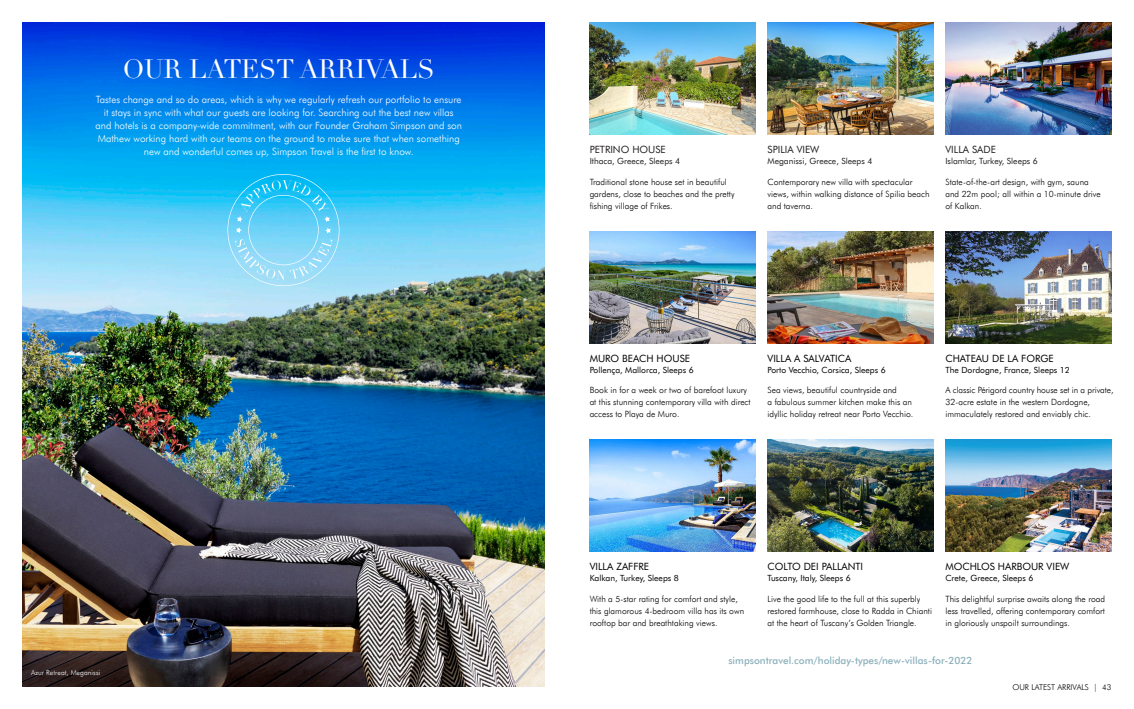
<style>
.page{position:relative;width:1134px;height:709px;background:#fff}
.page>*{position:absolute;margin:0;border:0;box-sizing:border-box;transform-origin:0 0}
.t1{font:26px "Didot";letter-spacing:-.01em;color:#fff}
.t2{font:300 10px/13px "Futura BT";color:#fff;text-align:center}
.Body_Copy{font:10px "Futura BT";color:#000}
.t3{font:500 10px "Futura BT";color:#8bb0bb}
.Body_Copy-2{font:10px "Futura BT";color:#231f20}
.t4{font:300 8.6px/12px "Futura BT";color:#000}
.Body_Copy-3{font:8.5px "Futura BT";color:#000}
.Body_Copy-4{font:8.5px "Futura BT";color:#231f20}
.t5{font:300 8px "Futura BT";color:#000}
.t6{font:300 7px "Futura BT";letter-spacing:.01em;color:#fff}
</style>
<div class="page">
<img style="left:23px;top:23px;width:521px;height:663px">
<img style="left:590px;top:23px;width:165px;height:112px">
<img style="left:590px;top:231px;width:165px;height:112px">
<img style="left:590px;top:439px;width:165px;height:112px">
<img style="left:767px;top:23px;width:166px;height:112px">
<img style="left:767px;top:231px;width:166px;height:112px">
<img style="left:767px;top:439px;width:166px;height:112px">
<img style="left:945px;top:23px;width:166px;height:112px">
<img style="left:945px;top:231px;width:166px;height:112px">
<img style="left:945px;top:439px;width:166px;height:112px">
<svg style="left:227px;top:174px;width:112px;height:112px;background:#69d2f7"></svg>
<p class="t1" style="left:123px;top:54px;width:314px">OUR LATEST ARRIVALS</p>
<p class="t2" style="left:95px;top:92px;width:368px">Tastes change and so do areas, which is why we regularly refresh our portfolio to ensure it stays in sync with what our guests are looking for. Searching out the best new villas and hotels is a company-wide commitment, with our Founder Graham Simpson and son Mathew working hard with our teams on the ground to make sure that when something new and wonderful comes up, Simpson Travel is the first to know.</p>
<p class="t6" style="left:31px;top:667px;width:71px">Azur Retreat, Meganissi</p>
<p class="Body_Copy-2" style="left:590px;top:143px;width:78px">PETRINO HOUSE</p>
<p class="Body_Copy-4" style="left:590px;top:156px;width:92px">Ithaca, Greece, Sleeps 4</p>
<p class="t4" style="left:590px;top:176px;width:146px">Traditional stone house set in beautiful gardens, close to beaches and the pretty fishing village of Frikes.</p>
<p class="Body_Copy-2" style="left:767px;top:143px;width:53px">SPILIA VIEW</p>
<p class="Body_Copy-4" style="left:767px;top:156px;width:106px">Meganissi, Greece, Sleeps 4</p>
<p class="t4" style="left:767px;top:176px;width:163px">Contemporary new villa with spectacular views, within walking distance of Spilia beach and taverna.</p>
<p class="Body_Copy-2" style="left:945px;top:143px;width:52px">VILLA SADE</p>
<p class="Body_Copy-4" style="left:945px;top:156px;width:94px">Islamlar, Turkey, Sleeps 6</p>
<p class="t4" style="left:945px;top:176px;width:157px">State-of-the-art design, with gym, sauna and 22m pool; all within a 10-minute drive of Kalkan.</p>
<p class="Body_Copy" style="left:590px;top:352px;width:102px">MURO BEACH HOUSE</p>
<p class="Body_Copy-3" style="left:590px;top:364px;width:106px">Pollença, Mallorca, Sleeps 6</p>
<p class="t4" style="left:590px;top:384px;width:163px">Book in for a week or two of barefoot luxury at this stunning contemporary villa with direct access to Playa de Muro.</p>
<p class="Body_Copy" style="left:767px;top:352px;width:85px">VILLA A SALVATICA</p>
<p class="Body_Copy-3" style="left:767px;top:364px;width:120px">Porto Vecchio, Corsica, Sleeps 6</p>
<p class="t4" style="left:767px;top:384px;width:147px">Sea views, beautiful countryside and<br>a fabulous summer kitchen make this an idyllic holiday retreat near Porto Vecchio.</p>
<p class="Body_Copy" style="left:945px;top:352px;width:110px">CHATEAU DE LA FORGE</p>
<p class="Body_Copy-3" style="left:945px;top:364px;width:126px">The Dordogne, France, Sleeps 12</p>
<p class="t4" style="left:945px;top:384px;width:170px">A classic Périgord country house set in a private,<br>32-acre estate in the western Dordogne, immaculately restored and enviably chic.</p>
<p class="Body_Copy" style="left:590px;top:560px;width:61px">VILLA ZAFFRE</p>
<p class="Body_Copy-3" style="left:590px;top:573px;width:91px">Kalkan, Turkey, Sleeps 8</p>
<p class="t4" style="left:590px;top:592px;width:156px">With a 5-star rating for comfort and style, this glamorous 4-bedroom villa has its own rooftop bar and breathtaking views.</p>
<p class="Body_Copy" style="left:767px;top:560px;width:97px">COLTO DEI PALLANTI</p>
<p class="Body_Copy-3" style="left:767px;top:573px;width:85px">Tuscany, Italy, Sleeps 6</p>
<p class="t4" style="left:767px;top:592px;width:166px">Live the good life to the full at this superbly restored farmhouse, close to Radda in Chianti at the heart of Tuscany’s Golden Triangle.</p>
<p class="Body_Copy" style="left:945px;top:560px;width:125px">MOCHLOS HARBOUR VIEW</p>
<p class="Body_Copy-3" style="left:945px;top:573px;width:89px">Crete, Greece, Sleeps 6</p>
<p class="t4" style="left:945px;top:592px;width:161px;text-align:justify">This delightful surprise awaits along the road less travelled, offering contemporary comfort in gloriously unspoilt surroundings.</p>
<p class="t3" style="left:728px;top:654px;width:246px">simpsontravel.com/holiday-types/new-villas-for-2022</p>
<p class="t5" style="left:1012px;top:682px;width:100px">OUR LATEST ARRIVALS | 43</p>
</div>
